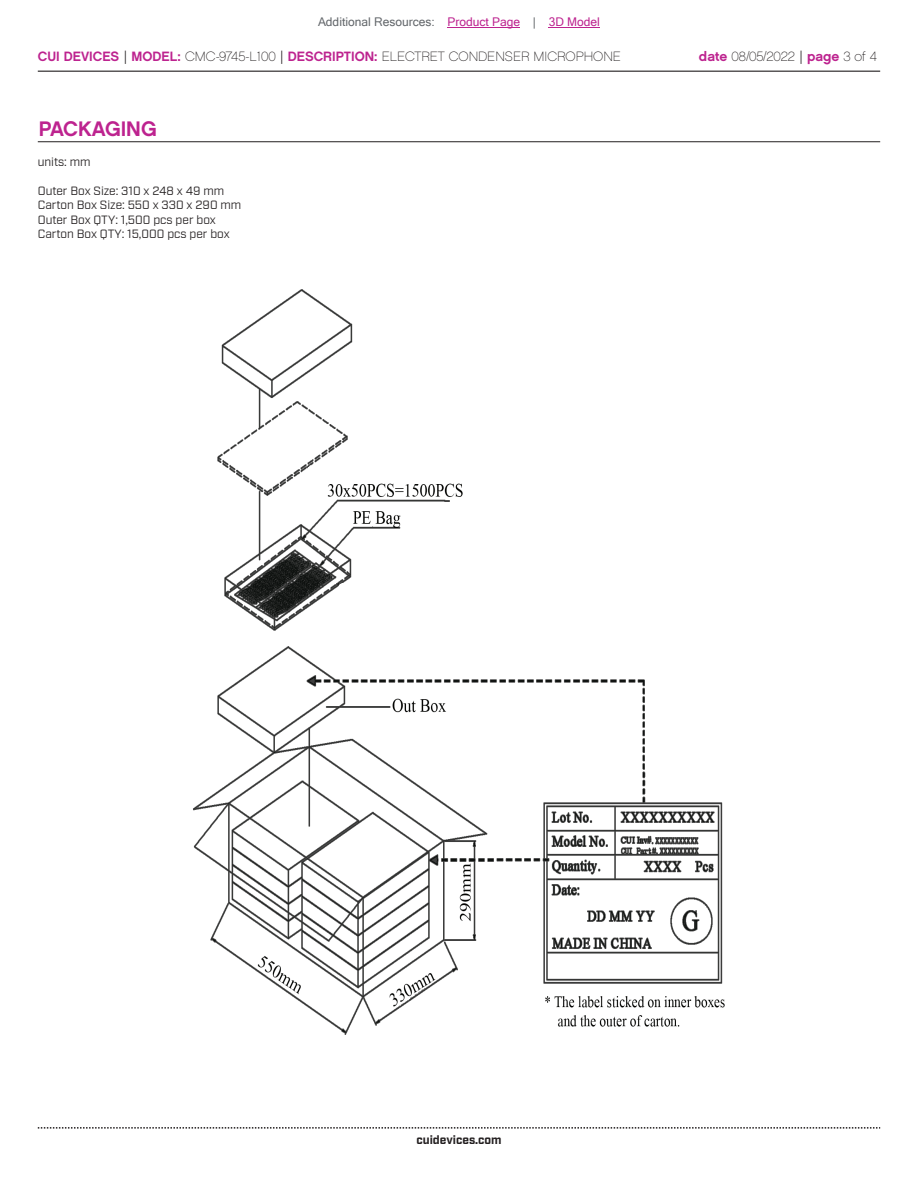
<style>
.page{position:relative;width:918px;height:1188px;background:#fff}
.page>*{position:absolute;margin:0;border:0;box-sizing:border-box;transform-origin:0 0}
.t1{font:21px "Chalet New York Nineteen Sixty";color:#bd238f}
.t2{font:13.5px "Chalet Paris Nineteen Sixty";color:#231f20}
.t3{font:12px/14.4px "Industry";color:#231f20}
.t4{font:12px "Microsoft Sans Serif";color:#63676b}
.t5{font:700 12px "Industry";color:#231f20}
.s1{color:#bd238f}
.s2{font-family:"Chalet New York Nineteen Sixty";color:#bd238f}
.s3{font-family:"Industry"}
</style>
<div class="page">
<hr style="left:38px;top:71px;width:842px;height:1px;background:#231f20">
<svg style="left:38px;top:1127px;width:842px;height:2px"></svg>
<hr style="left:38px;top:141px;width:842px;height:1px;background:#231f20">
<img style="left:193px;top:289px;width:532px;height:746px">
<div style="left:602px;top:956px;width:53px;height:17px;background:#fff"></div>
<hr style="left:448px;top:27px;width:72px;height:1px;background:#bd238f">
<hr style="left:549px;top:27px;width:51px;height:1px;background:#bd238f">
<p class="t4" style="left:318px;top:15px;width:283px">Additional Resources: <span class="s1">Product Page</span> | <span class="s1">3D Model</span></p>
<p class="t2" style="left:38px;top:48px;width:585px"><span class="s2">CUI DEVICES</span> <span class="s3">|</span> <span class="s2">MODEL:</span> CMC-9745-L100 <span class="s3">|</span> <span class="s2">DESCRIPTION:</span> ELECTRET CONDENSER MICROPHONE</p>
<p class="t2" style="left:699px;top:48px;width:180px"><span class="s2">date</span> 08/05/2022 <span class="s3">|</span> <span class="s2">page</span> 3 of 4</p>
<h1 class="t1" style="left:39px;top:115px;width:119px">PACKAGING</h1>
<p class="t3" style="left:38px;top:155px;width:54px">units: mm</p>
<p class="t3" style="left:38px;top:184px;width:205px">Outer Box Size: 310 x 248 x 49 mm<br>Carton Box Size: 550 x 330 x 290 mm<br>Outer Box QTY: 1,500 pcs per box<br>Carton Box QTY: 15,000 pcs per box</p>
<p class="t5" style="left:416px;top:1132px;width:87px">cuidevices.com</p>
</div>
